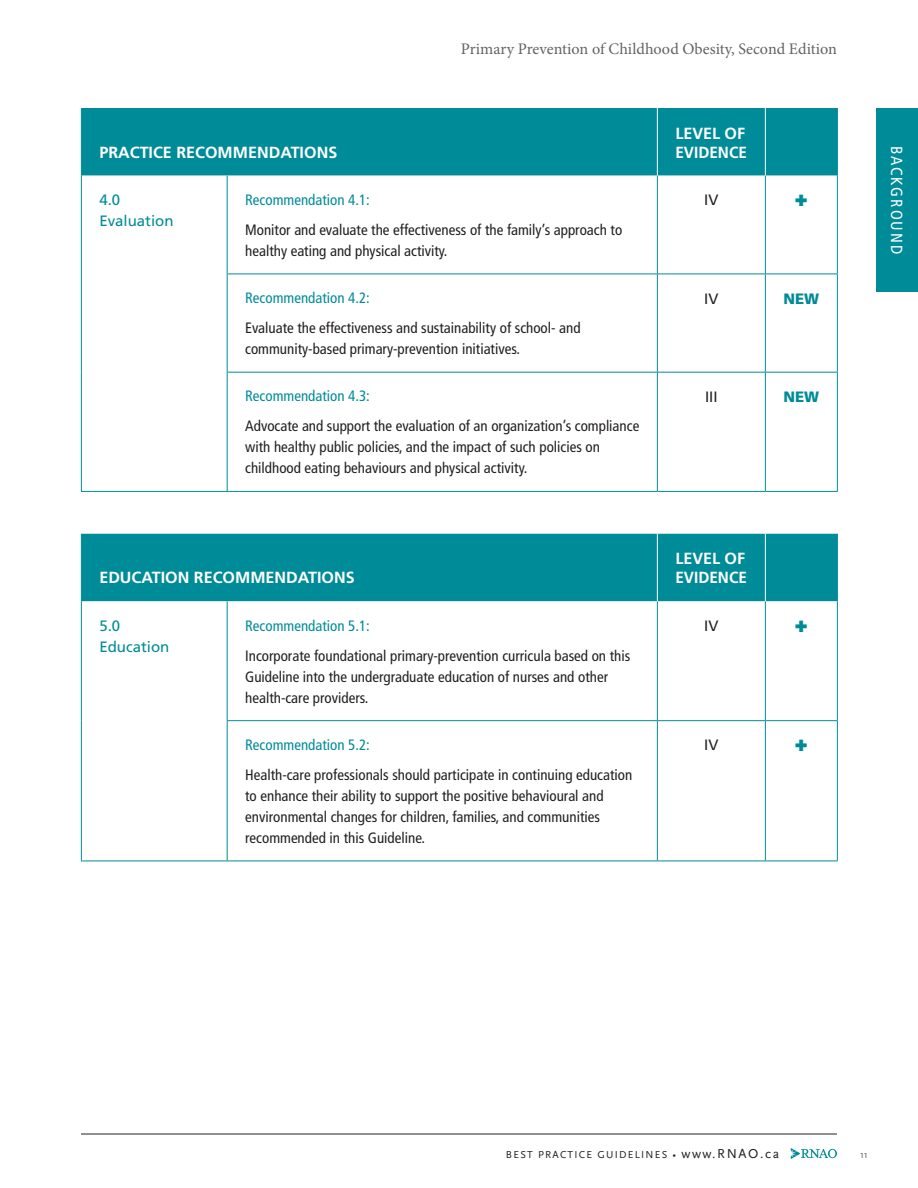
<style>
.page{position:relative;width:918px;height:1188px;background:#fff}
.page>*{position:absolute;margin:0;border:0;box-sizing:border-box;transform-origin:0 0}
.RECOMMENDATIONS_-_bo{font:700 16.2px/19.2px "Frutiger";color:#fff}
.t1{font:16.2px "Minion Pro";color:#636366}
.t2{font:condensed 16.2px "Frutiger";letter-spacing:.12em;color:#fff}
.RECO_CHARTS_-_box_co{font:condensed 15px/21px "Frutiger";color:#231f20}
.RECO_CHARTS_-_box_co-2{font:condensed 15px "Frutiger";color:#008b98}
.RECO_CHARTS_-_box_co-3{font:15px/21px "Frutiger";color:#008b98}
.RECO_CHARTS_-_box_co-4{font:15px "Frutiger";color:#231f20}
.MAIN_BODY_COPY{font:900 15px "Frutiger";color:#008b98}
.t3{font:10.5px "Scala Sans";letter-spacing:.12em;color:#231f20}
.t4{font:10.5px "Scala Sans";color:#636366}
.s1{font-size:13.5px}
</style>
<div class="page">
<svg style="left:791px;top:1148px;width:46px;height:11px"></svg>
<div style="left:876px;top:108px;width:42px;height:184px;background:#008b98"></div>
<hr style="left:81px;top:1134px;width:756px;height:1px;background:#231f20">
<div style="left:82px;top:108px;width:755px;height:68px;background:#008b98"></div>
<svg style="left:82px;top:176px;width:755px;height:315px"></svg>
<hr style="left:81px;top:108px;width:1px;height:68px;background:#008b98">
<hr style="left:837px;top:108px;width:1px;height:68px;background:#008b98">
<hr style="left:657px;top:108px;width:1px;height:68px;background:#fff">
<hr style="left:765px;top:108px;width:1px;height:68px;background:#fff">
<hr style="left:81px;top:176px;width:1px;height:98px;background:#008b98">
<hr style="left:837px;top:176px;width:1px;height:98px;background:#008b98">
<hr style="left:81px;top:274px;width:1px;height:98px;background:#008b98">
<hr style="left:837px;top:274px;width:1px;height:98px;background:#008b98">
<hr style="left:81px;top:372px;width:1px;height:119px;background:#008b98">
<hr style="left:837px;top:373px;width:1px;height:118px;background:#008b98">
<hr style="left:227px;top:176px;width:1px;height:98px;background:#008b98">
<hr style="left:657px;top:176px;width:1px;height:98px;background:#008b98">
<hr style="left:765px;top:176px;width:1px;height:98px;background:#008b98">
<hr style="left:227px;top:274px;width:430px;height:1px;background:#008b98">
<hr style="left:227px;top:274px;width:1px;height:98px;background:#008b98">
<hr style="left:657px;top:274px;width:108px;height:1px;background:#008b98">
<hr style="left:657px;top:274px;width:1px;height:98px;background:#008b98">
<hr style="left:765px;top:274px;width:73px;height:1px;background:#008b98">
<hr style="left:765px;top:274px;width:1px;height:98px;background:#008b98">
<hr style="left:227px;top:372px;width:430px;height:1px;background:#008b98">
<hr style="left:227px;top:373px;width:1px;height:118px;background:#008b98">
<hr style="left:657px;top:372px;width:108px;height:1px;background:#008b98">
<hr style="left:657px;top:373px;width:1px;height:118px;background:#008b98">
<hr style="left:765px;top:372px;width:73px;height:1px;background:#008b98">
<hr style="left:765px;top:373px;width:1px;height:118px;background:#008b98">
<hr style="left:81px;top:491px;width:146px;height:1px;background:#008b98">
<hr style="left:227px;top:491px;width:430px;height:1px;background:#008b98">
<hr style="left:657px;top:491px;width:108px;height:1px;background:#008b98">
<hr style="left:765px;top:491px;width:73px;height:1px;background:#008b98">
<div style="left:82px;top:534px;width:755px;height:67px;background:#008b98"></div>
<svg style="left:82px;top:601px;width:755px;height:260px"></svg>
<hr style="left:81px;top:534px;width:1px;height:67px;background:#008b98">
<hr style="left:837px;top:534px;width:1px;height:67px;background:#008b98">
<hr style="left:657px;top:534px;width:1px;height:67px;background:#fff">
<hr style="left:765px;top:534px;width:1px;height:67px;background:#fff">
<hr style="left:81px;top:601px;width:1px;height:120px;background:#008b98">
<hr style="left:837px;top:601px;width:1px;height:119px;background:#008b98">
<hr style="left:81px;top:721px;width:1px;height:140px;background:#008b98">
<hr style="left:837px;top:721px;width:1px;height:140px;background:#008b98">
<hr style="left:227px;top:601px;width:1px;height:119px;background:#008b98">
<hr style="left:657px;top:601px;width:1px;height:119px;background:#008b98">
<hr style="left:765px;top:601px;width:1px;height:119px;background:#008b98">
<hr style="left:227px;top:720px;width:430px;height:1px;background:#008b98">
<hr style="left:227px;top:721px;width:1px;height:140px;background:#008b98">
<hr style="left:657px;top:720px;width:108px;height:1px;background:#008b98">
<hr style="left:657px;top:721px;width:1px;height:140px;background:#008b98">
<hr style="left:765px;top:720px;width:73px;height:1px;background:#008b98">
<hr style="left:765px;top:721px;width:1px;height:140px;background:#008b98">
<hr style="left:81px;top:861px;width:146px;height:1px;background:#008b98">
<hr style="left:227px;top:861px;width:430px;height:1px;background:#008b98">
<hr style="left:657px;top:861px;width:108px;height:1px;background:#008b98">
<hr style="left:765px;top:861px;width:73px;height:1px;background:#008b98">
<svg style="left:796px;top:195px;width:11px;height:11px"></svg>
<svg style="left:796px;top:620px;width:11px;height:12px"></svg>
<svg style="left:796px;top:740px;width:11px;height:11px"></svg>
<p class="RECOMMENDATIONS_-_bo" style="left:99px;top:142px;width:239px">PRACTICE RECOMMENDATIONS</p>
<p class="t1" style="left:461px;top:38px;width:378px">Primary Prevention of Childhood Obesity, Second Edition</p>
<p class="RECOMMENDATIONS_-_bo" style="left:675px;top:123px;width:73px">LEVEL OF<br>EVIDENCE</p>
<p class="RECO_CHARTS_-_box_co-3" style="left:99px;top:189px;width:76px">4.0<br>Evaluation</p>
<p class="RECO_CHARTS_-_box_co-2" style="left:245px;top:191px;width:126px">Recommendation 4.1:</p>
<p class="RECO_CHARTS_-_box_co" style="left:245px;top:219px;width:379px">Monitor and evaluate the effectiveness of the family’s approach to healthy eating and physical activity.</p>
<p class="RECO_CHARTS_-_box_co-2" style="left:245px;top:289px;width:126px">Recommendation 4.2:</p>
<p class="RECO_CHARTS_-_box_co" style="left:245px;top:318px;width:337px">Evaluate the effectiveness and sustainability of school- and community-based primary-prevention initiatives.</p>
<p class="RECO_CHARTS_-_box_co-2" style="left:245px;top:387px;width:126px">Recommendation 4.3:</p>
<p class="RECO_CHARTS_-_box_co" style="left:245px;top:416px;width:396px">Advocate and support the evaluation of an organization’s compliance with healthy public policies, and the impact of such policies on childhood eating behaviours and physical activity.</p>
<p class="RECOMMENDATIONS_-_bo" style="left:99px;top:568px;width:257px">EDUCATION RECOMMENDATIONS</p>
<p class="RECO_CHARTS_-_box_co-3" style="left:99px;top:615px;width:72px">5.0<br>Education</p>
<p class="RECO_CHARTS_-_box_co-2" style="left:245px;top:617px;width:126px">Recommendation 5.1:</p>
<p class="RECO_CHARTS_-_box_co" style="left:245px;top:645px;width:387px">Incorporate foundational primary-prevention curricula based on this<br>Guideline into the undergraduate education of nurses and other health-care providers.</p>
<p class="RECO_CHARTS_-_box_co-2" style="left:245px;top:736px;width:126px">Recommendation 5.2:</p>
<p class="RECO_CHARTS_-_box_co" style="left:245px;top:764px;width:389px">Health-care professionals should participate in continuing education to enhance their ability to support the positive behavioural and environmental changes for children, families, and communities recommended in this Guideline.</p>
<p class="RECO_CHARTS_-_box_co-4" style="left:704px;top:191px;width:16px">IV</p>
<p class="RECO_CHARTS_-_box_co-4" style="left:704px;top:290px;width:16px">IV</p>
<p class="MAIN_BODY_COPY" style="left:783px;top:289px;width:37px">NEW</p>
<p class="RECO_CHARTS_-_box_co-4" style="left:705px;top:388px;width:14px">III</p>
<p class="MAIN_BODY_COPY" style="left:783px;top:388px;width:37px">NEW</p>
<p class="RECOMMENDATIONS_-_bo" style="left:675px;top:549px;width:73px">LEVEL OF<br>EVIDENCE</p>
<p class="RECO_CHARTS_-_box_co-4" style="left:704px;top:617px;width:16px">IV</p>
<p class="RECO_CHARTS_-_box_co-4" style="left:704px;top:736px;width:16px">IV</p>
<p class="t2" style="left:906px;top:146px;width:110px;rotate:90deg">BACKGROUND</p>
<p class="t3" style="left:506px;top:1148px;width:275px">BEST PRACTICE GUIDELINES • <span class="s1">www.RNAO.ca</span></p>
<p class="t4" style="left:860px;top:1149px;width:9px">11</p>
</div>
